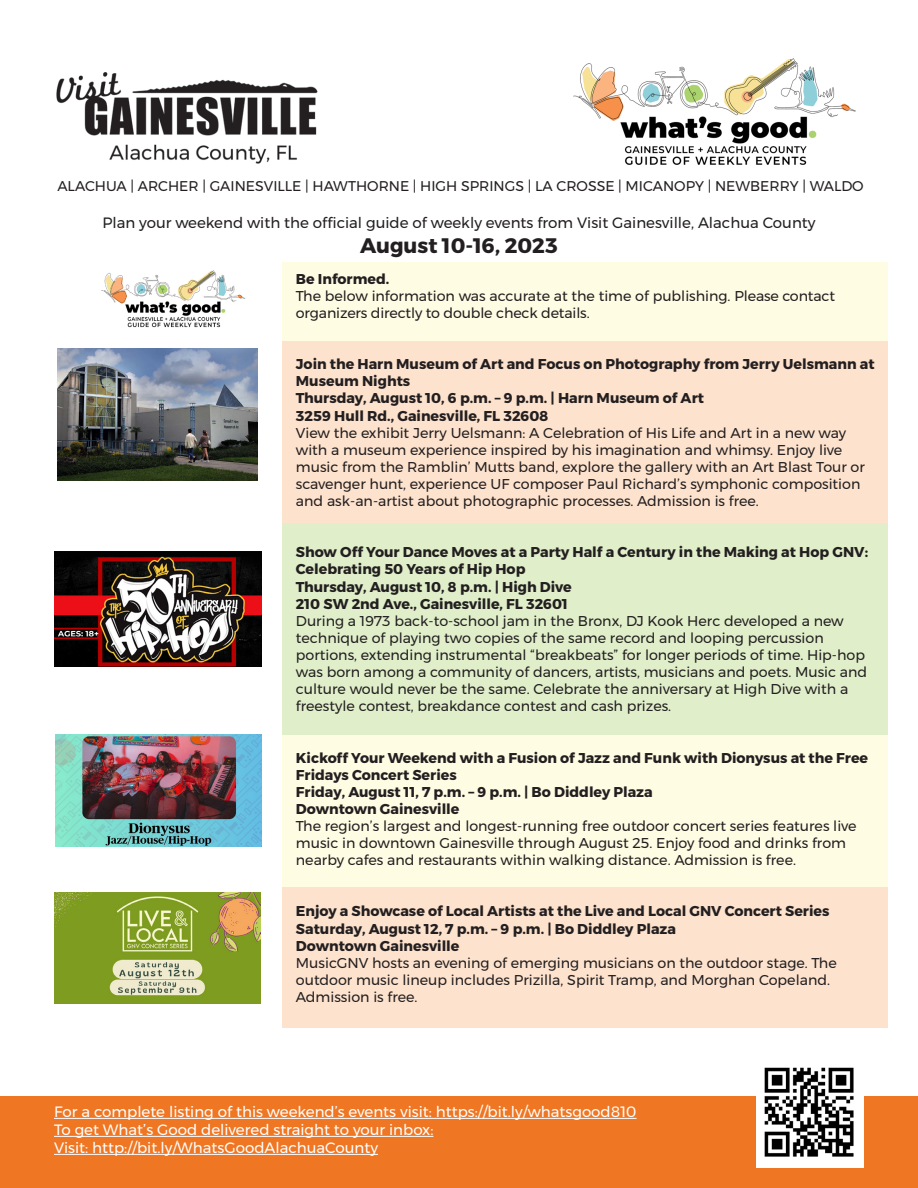
<style>
.page{position:relative;width:918px;height:1188px;background:#fff}
.page>*{position:absolute;margin:0;border:0;box-sizing:border-box;transform-origin:0 0}
.t1{font:700 21px "Montserrat";color:#231f20}
.t2{font:15px "Montserrat";color:#fff}
.t3{font:15px "Montserrat";color:#231f20}
.t4{font:14.25px/17.1px "Montserrat";color:#231f20}
.t5{font:700 14.25px/17.1px "Montserrat";color:#231f20}
.t6{font:14.1px "Montserrat";color:#231f20}
</style>
<div class="page">
<div style="left:282px;top:262px;width:606px;height:79px;background:#fffce4"></div>
<div style="left:0;top:1096px;width:918px;height:92px;background:#ef7622"></div>
<div style="left:282px;top:341px;width:606px;height:183px;background:#fde2cd"></div>
<div style="left:282px;top:887px;width:606px;height:141px;background:#fde2cd"></div>
<div style="left:282px;top:524px;width:606px;height:211px;background:#e0efca"></div>
<div style="left:282px;top:735px;width:606px;height:152px;background:#fffce4"></div>
<hr style="left:54px;top:1118px;width:583px;height:1px;background:#fff">
<hr style="left:54px;top:1136px;width:379px;height:1px;background:#fff">
<hr style="left:54px;top:1154px;width:324px;height:1px;background:#fff">
<div style="left:756px;top:1060px;width:108px;height:108px;background:#fff"></div>
<img style="left:764px;top:1067px;width:90px;height:90px">
<img style="left:101px;top:270px;width:145px;height:58px">
<img style="left:56px;top:72px;width:262px;height:92px">
<img style="left:573px;top:58px;width:283px;height:107px">
<img style="left:54px;top:551px;width:207px;height:115px">
<img style="left:57px;top:349px;width:201px;height:132px">
<img style="left:56px;top:735px;width:205px;height:112px">
<img style="left:54px;top:893px;width:207px;height:111px">
<p class="t6" style="left:57px;top:176px;width:808px">ALACHUA | ARCHER | GAINESVILLE | HAWTHORNE | HIGH SPRINGS | LA CROSSE | MICANOPY | NEWBERRY | WALDO</p>
<p class="t3" style="left:102px;top:211px;width:715px">Plan your weekend with the official guide of weekly events from Visit Gainesville, Alachua County</p>
<p class="t1" style="left:360px;top:229px;width:199px">August 10-16, 2023</p>
<p class="t5" style="left:296px;top:270px;width:95px">Be Informed.</p>
<p class="t4" style="left:296px;top:287px;width:541px">The below information was accurate at the time of publishing. Please contact organizers directly to double check details.</p>
<p class="t5" style="left:296px;top:356px;width:580px">Join the Harn Museum of Art and Focus on Photography from Jerry Uelsmann at<br>Museum Nights</p>
<p class="t5" style="left:296px;top:390px;width:410px">Thursday, August 10, 6 p.m. – 9 p.m. | Harn Museum of Art</p>
<p class="t5" style="left:296px;top:407px;width:254px">3259 Hull Rd., Gainesville, FL 32608</p>
<p class="t4" style="left:296px;top:424px;width:571px">View the exhibit Jerry Uelsmann: A Celebration of His Life and Art in a new way with a museum experience inspired by his imagination and whimsy. Enjoy live music from the Ramblin’ Mutts band, explore the gallery with an Art Blast Tour or scavenger hunt, experience UF composer Paul Richard’s symphonic composition and ask-an-artist about photographic processes. Admission is free.</p>
<p class="t5" style="left:296px;top:544px;width:574px">Show Off Your Dance Moves at a Party Half a Century in the Making at Hop GNV:<br>Celebrating 50 Years of Hip Hop</p>
<p class="t5" style="left:296px;top:578px;width:277px">Thursday, August 10, 8 p.m. | High Dive</p>
<p class="t5" style="left:296px;top:595px;width:274px">210 SW 2nd Ave., Gainesville, FL 32601</p>
<p class="t4" style="left:296px;top:612px;width:573px">During a 1973 back-to-school jam in the Bronx, DJ Kook Herc developed a new technique of playing two copies of the same record and looping percussion portions, extending instrumental “breakbeats” for longer periods of time. Hip-hop was born among a community of dancers, artists, musicians and poets. Music and culture would never be the same. Celebrate the anniversary at High Dive with a freestyle contest, breakdance contest and cash prizes.</p>
<p class="t5" style="left:296px;top:749px;width:574px">Kickoff Your Weekend with a Fusion of Jazz and Funk with Dionysus at the Free<br>Fridays Concert Series</p>
<p class="t5" style="left:296px;top:783px;width:358px">Friday, August 11, 7 p.m. – 9 p.m. | Bo Diddley Plaza</p>
<p class="t5" style="left:296px;top:800px;width:165px">Downtown Gainesville</p>
<p class="t4" style="left:296px;top:817px;width:562px">The region’s largest and longest-running free outdoor concert series features live music in downtown Gainesville through August 25. Enjoy food and drinks from nearby cafes and restaurants within walking distance. Admission is free.</p>
<p class="t5" style="left:296px;top:903px;width:535px">Enjoy a Showcase of Local Artists at the Live and Local GNV Concert Series</p>
<p class="t5" style="left:296px;top:920px;width:382px">Saturday, August 12, 7 p.m. – 9 p.m. | Bo Diddley Plaza</p>
<p class="t5" style="left:296px;top:937px;width:165px">Downtown Gainesville</p>
<p class="t4" style="left:296px;top:954px;width:542px">MusicGNV hosts an evening of emerging musicians on the outdoor stage. The outdoor music lineup includes Prizilla, Spirit Tramp, and Morghan Copeland.<br>Admission is free.</p>
<p class="t2" style="left:54px;top:1100px;width:584px">For a complete listing of this weekend’s events visit: https://bit.ly/whatsgood810</p>
<p class="t2" style="left:54px;top:1118px;width:381px">To get What’s Good delivered straight to your inbox:</p>
<p class="t2" style="left:54px;top:1136px;width:326px">Visit: http://bit.ly/WhatsGoodAlachuaCounty</p>
</div>
